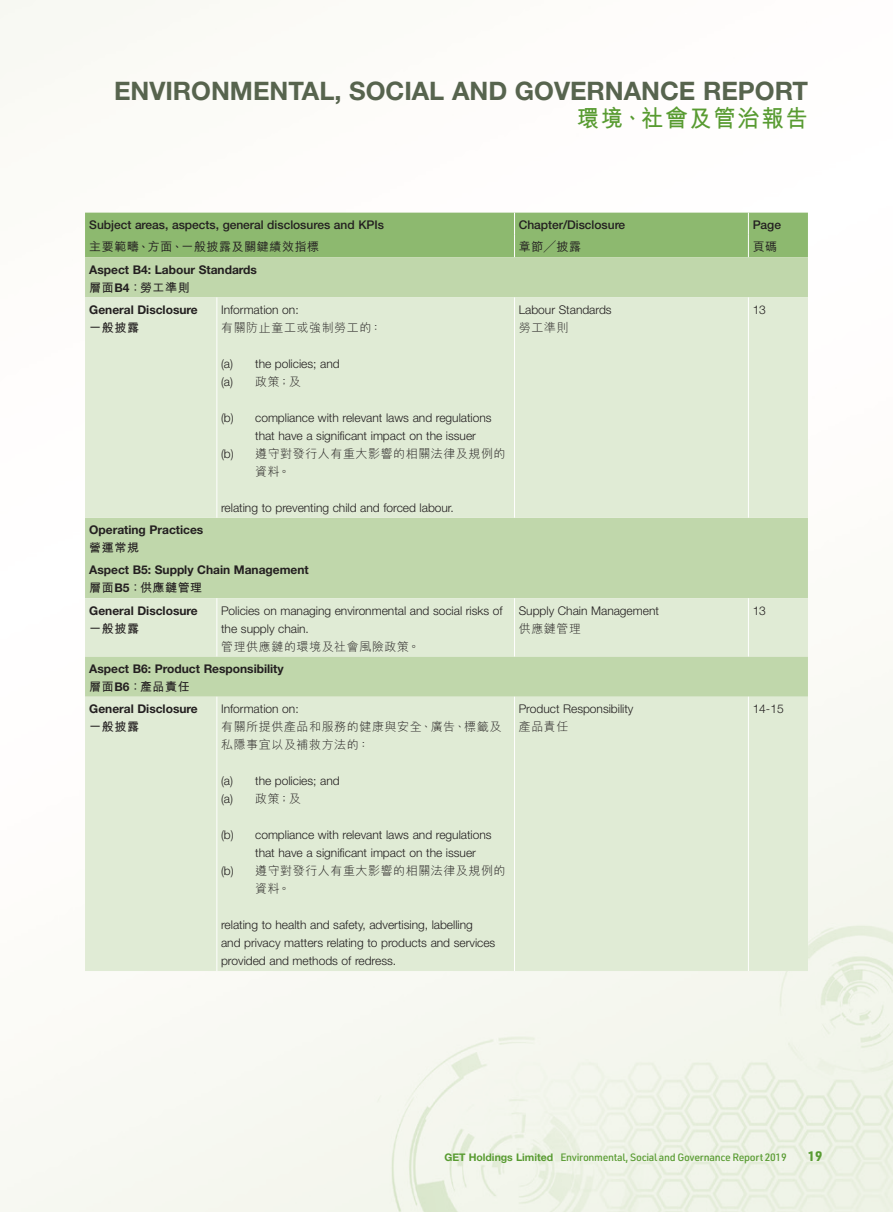
<style>
.page{position:relative;width:893px;height:1212px;background:#fff}
.page>*{position:absolute;margin:0;border:0;box-sizing:border-box;transform-origin:0 0}
.t1{font:700 25.5px "Helvetica Neue LT Std";color:#57644e}
.t2{font:700 24px "M Hei HK";letter-spacing:.08em;color:#589b31;scale:.93 1}
.t3{font:700 13.5px "URWDIN";color:#589b31}
.Body_Text{font:300 12px/18px "Helvetica Neue LT Std";color:#231f20}
.Body_Text-2{font:700 12px "Helvetica Neue LT Std";color:#231f20}
.Body_Text-3{font:300 12px/18px "M Hei HK";letter-spacing:.05em;color:#231f20}
.Body_Text-4{font:500 12px "Helvetica Neue LT Std";color:#231f20}
.Body_Text-5{font:700 12px "M Hei HK";letter-spacing:.05em;color:#231f20}
.Body_Text-6{font:500 12px "M Hei HK";letter-spacing:.05em;color:#231f20}
.t4{font:500 10.5px "URWDIN";letter-spacing:-.03em;color:#589b31}
.s1{font-family:"Helvetica Neue LT Std"}
.s2{font-family:"Helvetica Neue LT Std";font-weight:700}
</style>
<div class="page">
<img style="left:0;top:0;width:893px;height:1212px">
<div style="left:85px;top:257px;width:723px;height:40px;background:#c0d7ab"></div>
<svg style="left:85px;top:297px;width:723px;height:674px;background:#dae7cd"></svg>
<hr style="left:748px;top:297px;width:1px;height:221px;background:#fff">
<hr style="left:748px;top:598px;width:1px;height:58px;background:#fff">
<hr style="left:748px;top:697px;width:1px;height:274px;background:#fff">
<div style="left:85px;top:213px;width:723px;height:44px;background:#8db96f"></div>
<hr style="left:216px;top:297px;width:1px;height:221px;background:#fff">
<hr style="left:514px;top:297px;width:1px;height:221px;background:#fff">
<hr style="left:216px;top:598px;width:1px;height:58px;background:#fff">
<hr style="left:514px;top:598px;width:1px;height:58px;background:#fff">
<hr style="left:216px;top:697px;width:1px;height:274px;background:#fff">
<hr style="left:514px;top:697px;width:1px;height:274px;background:#fff">
<h1 class="t1" style="left:114px;top:75px;width:695px">ENVIRONMENTAL, SOCIAL AND GOVERNANCE REPORT</h1>
<h2 class="t2" style="left:577px;top:101px;width:250px">環境、社會及管治報告</h2>
<p class="Body_Text-4" style="left:89px;top:218px;width:296px">Subject areas, aspects, general disclosures and KPIs</p>
<p class="Body_Text-4" style="left:519px;top:218px;width:108px">Chapter/Disclosure</p>
<p class="Body_Text-4" style="left:753px;top:218px;width:30px">Page</p>
<p class="Body_Text-6" style="left:89px;top:238px;width:231px">主要範疇、方面、一般披露及關鍵績效指標</p>
<p class="Body_Text-6" style="left:519px;top:238px;width:64px">章節╱披露</p>
<p class="Body_Text-6" style="left:753px;top:238px;width:26px">頁碼</p>
<p class="Body_Text-2" style="left:89px;top:262px;width:169px">Aspect B4: Labour Standards</p>
<p class="Body_Text-5" style="left:89px;top:278px;width:102px">層面<span class="s1">B4</span>：勞工準則</p>
<p class="Body_Text-2" style="left:89px;top:302px;width:110px">General Disclosure</p>
<p class="Body_Text-5" style="left:89px;top:319px;width:51px">一般披露</p>
<p class="Body_Text" style="left:519px;top:300px;width:94px">Labour Standards</p>
<p class="Body_Text-3" style="left:519px;top:318px;width:51px">勞工準則</p>
<p class="Body_Text" style="left:221px;top:300px;width:79px">Information on:</p>
<p class="Body_Text-3" style="left:221px;top:318px;width:162px">有關防止童工或強制勞工的：</p>
<p class="Body_Text" style="left:221px;top:354px;width:120px">(a) the policies; and</p>
<p class="Body_Text-3" style="left:221px;top:372px;width:81px"><span class="s1">(a)</span> 政策；及</p>
<p class="Body_Text" style="left:255px;top:408px;width:238px;text-indent:-34px">(b) compliance with relevant laws and regulations that have a significant impact on the issuer</p>
<p class="Body_Text-3" style="left:255px;top:444px;width:252px;text-indent:-34px"><span class="s1">(b)</span> 遵守對發行人有重大影響的相關法律及規例的資料。</p>
<p class="Body_Text" style="left:221px;top:498px;width:234px">relating to preventing child and forced labour.</p>
<p class="Body_Text" style="left:753px;top:300px;width:15px">13</p>
<p class="Body_Text-2" style="left:89px;top:522px;width:116px">Operating Practices</p>
<p class="Body_Text-5" style="left:89px;top:539px;width:51px">營運常規</p>
<p class="Body_Text-2" style="left:89px;top:563px;width:221px">Aspect B5: Supply Chain Management</p>
<p class="Body_Text-5" style="left:89px;top:579px;width:115px">層面<span class="s1">B5</span>：供應鏈管理</p>
<p class="Body_Text-2" style="left:89px;top:603px;width:110px">General Disclosure</p>
<p class="Body_Text-5" style="left:89px;top:619px;width:51px">一般披露</p>
<p class="Body_Text" style="left:221px;top:601px;width:283px">Policies on managing environmental and social risks of the supply chain.</p>
<p class="Body_Text-3" style="left:221px;top:637px;width:200px">管理供應鏈的環境及社會風險政策。</p>
<p class="Body_Text-2" style="left:89px;top:661px;width:196px">Aspect B6: Product Responsibility</p>
<p class="Body_Text-5" style="left:89px;top:678px;width:102px">層面<span class="s1">B6</span>：產品責任</p>
<p class="Body_Text-2" style="left:89px;top:701px;width:110px">General Disclosure</p>
<p class="Body_Text-5" style="left:89px;top:718px;width:51px">一般披露</p>
<p class="Body_Text" style="left:221px;top:700px;width:79px">Information on:</p>
<p class="Body_Text-3" style="left:221px;top:718px;width:282px">有關所提供產品和服務的健康與安全、廣告、標籤及私隱事宜以及補救方法的：</p>
<p class="Body_Text" style="left:221px;top:772px;width:120px">(a) the policies; and</p>
<p class="Body_Text-3" style="left:221px;top:790px;width:81px"><span class="s1">(a)</span> 政策；及</p>
<p class="Body_Text" style="left:255px;top:826px;width:238px;text-indent:-34px">(b) compliance with relevant laws and regulations that have a significant impact on the issuer</p>
<p class="Body_Text-3" style="left:255px;top:862px;width:252px;text-indent:-34px"><span class="s1">(b)</span> 遵守對發行人有重大影響的相關法律及規例的資料。</p>
<p class="Body_Text" style="left:221px;top:916px;width:276px">relating to health and safety, advertising, labelling<br>and privacy matters relating to products and services provided and methods of redress.</p>
<p class="Body_Text" style="left:519px;top:601px;width:142px">Supply Chain Management</p>
<p class="Body_Text-3" style="left:519px;top:619px;width:64px">供應鏈管理</p>
<p class="Body_Text" style="left:519px;top:700px;width:116px">Product Responsibility</p>
<p class="Body_Text-3" style="left:519px;top:718px;width:51px">產品責任</p>
<p class="Body_Text" style="left:753px;top:601px;width:15px">13</p>
<p class="Body_Text" style="left:753px;top:700px;width:33px">14-15</p>
<p class="t4" style="left:444px;top:1150px;width:344px"><span class="s2">GET Holdings Limited</span> Environmental, Social and Governance Report 2019</p>
<p class="t3" style="left:808px;top:1147px;width:16px">19</p>
</div>
